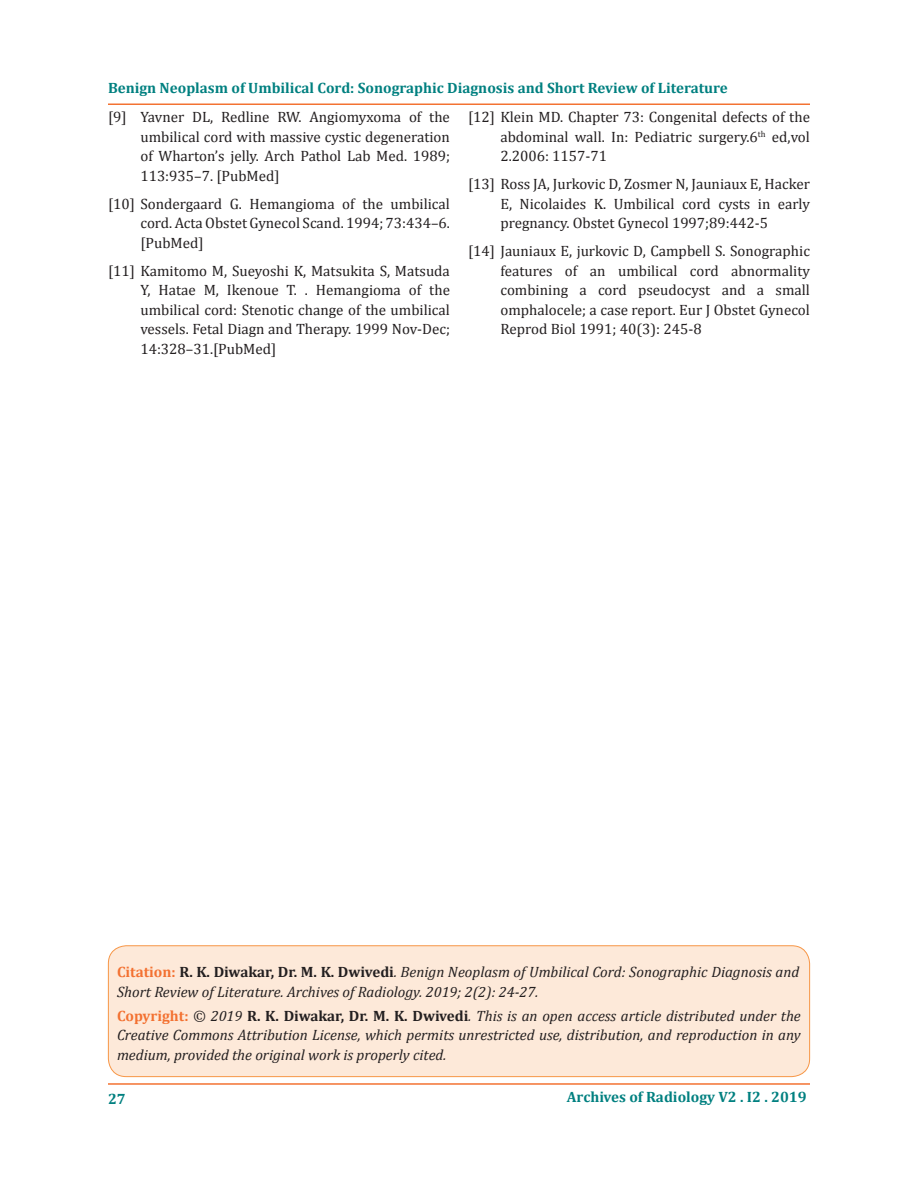
<style>
.page{position:relative;width:918px;height:1188px;background:#fff}
.page>*{position:absolute;margin:0;border:0;box-sizing:border-box;transform-origin:0 0}
.t1{font:15px/19.5px "Cambria";color:#231f20;text-align:justify}
.t2{font:italic 15px/19.5px "Cambria";color:#231f20}
.t3{font:700 15px "Cambria";color:#008080}
.s1{font-weight:700;font-style:normal;color:#f37131}
.s2{font-weight:700;font-style:normal}
</style>
<div class="page">
<hr style="left:108px;top:1083px;width:702px;height:2px;background:#f37232">
<hr style="left:108px;top:104px;width:702px;height:1px;background:#f37232">
<div style="left:108px;top:946px;width:702px;height:131px;background:#fde9d9;border-radius:18px"></div>
<div style="left:108px;top:945px;width:702px;height:132px;border:1px solid #f79646;border-radius:18px"></div>
<p class="t3" style="left:108px;top:77px;width:621px">Benign Neoplasm of Umbilical Cord: Sonographic Diagnosis and Short Review of Literature</p>
<p class="t1" style="left:140px;top:107px;width:311px;text-indent:-32px">[9] Yavner DL, Redline RW. Angiomyxoma of the umbilical cord with massive cystic degeneration of Wharton’s jelly. Arch Pathol Lab Med. 1989; 113:935–7. [PubMed]</p>
<p class="t1" style="left:140px;top:194px;width:311px;text-indent:-32px">[10] Sondergaard G. Hemangioma of the umbilical cord. Acta Obstet Gynecol Scand. 1994; 73:434–6. [PubMed]</p>
<p class="t1" style="left:140px;top:261px;width:311px;text-indent:-32px">[11] Kamitomo M, Sueyoshi K, Matsukita S, Matsuda Y, Hatae M, Ikenoue T. . Hemangioma of the umbilical cord: Stenotic change of the umbilical vessels. Fetal Diagn and Therapy. 1999 Nov-Dec; 14:328–31.[PubMed]</p>
<p class="t1" style="left:500px;top:107px;width:311px;text-indent:-32px">[12] Klein MD. Chapter 73: Congenital defects of the abdominal wall. In: Pediatric surgery.6<sup>th</sup> ed,vol 2.2006: 1157-71</p>
<p class="t1" style="left:500px;top:174px;width:311px;text-indent:-32px">[13] Ross JA, Jurkovic D, Zosmer N, Jauniaux E, Hacker E, Nicolaides K. Umbilical cord cysts in early pregnancy. Obstet Gynecol 1997;89:442-5</p>
<p class="t1" style="left:500px;top:241px;width:311px;text-indent:-32px">[14] Jauniaux E, jurkovic D, Campbell S. Sonographic features of an umbilical cord abnormality combining a cord pseudocyst and a small omphalocele; a case report. Eur J Obstet Gynecol Reprod Biol 1991; 40(3): 245-8</p>
<p class="t2" style="left:117px;top:962px;width:684px"><span class="s1">Citation:</span> <span class="s2">R. K. Diwakar, Dr. M. K. Dwivedi</span>. Benign Neoplasm of Umbilical Cord: Sonographic Diagnosis and<br>Short Review of Literature. Archives of Radiology. 2019; 2(2): 24-27.</p>
<p class="t2" style="left:117px;top:1005px;width:685px;text-align:justify"><span class="s1">Copyright:</span> © 2019 <span class="s2">R. K. Diwakar, Dr. M. K. Dwivedi</span>. This is an open access article distributed under the Creative Commons Attribution License, which permits unrestricted use, distribution, and reproduction in any medium, provided the original work is properly cited.</p>
<p class="t3" style="left:108px;top:1089px;width:19px">27</p>
<p class="t3" style="left:567px;top:1086px;width:241px">Archives of Radiology V2 . I2 . 2019</p>
</div>
